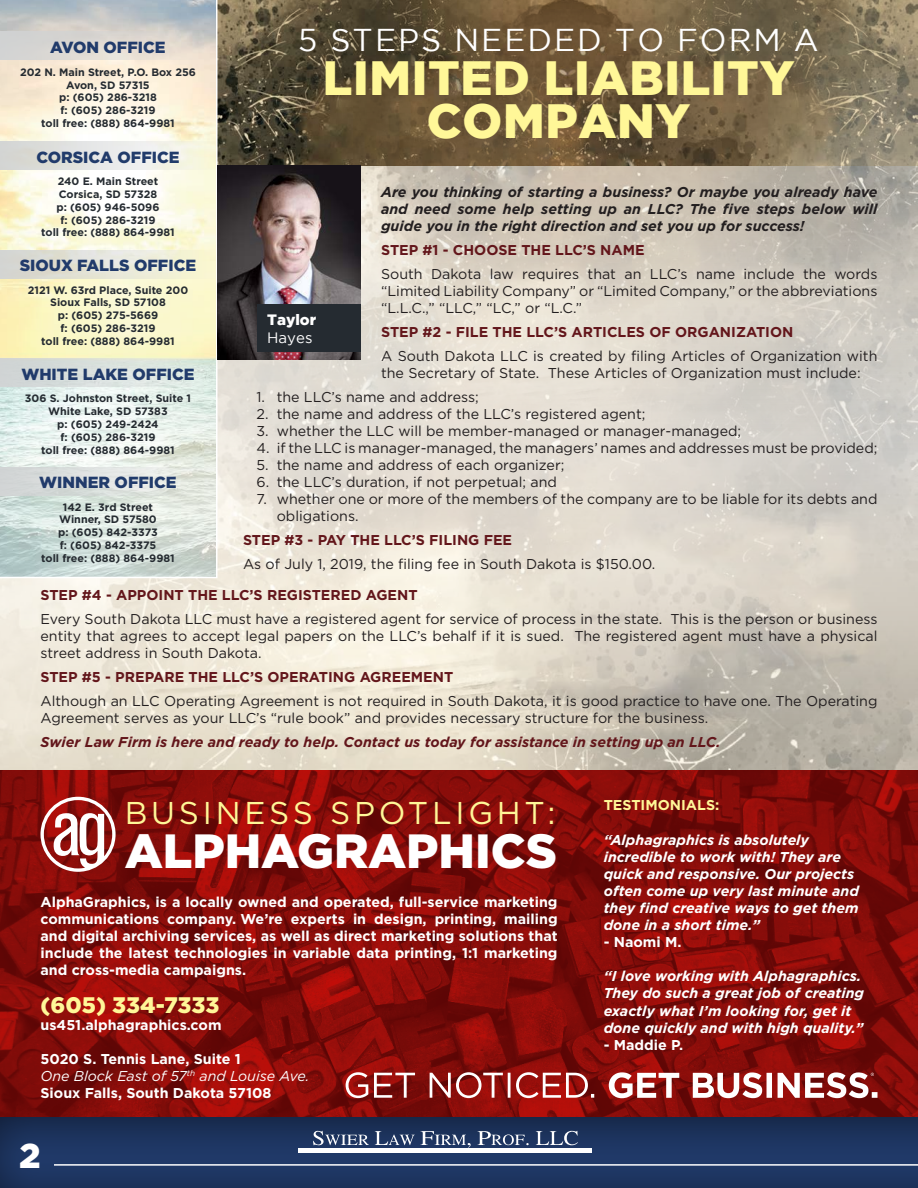
<style>
.page{position:relative;width:918px;height:1188px;background:#fff}
.page>*{position:absolute;margin:0;border:0;box-sizing:border-box;transform-origin:0 0}
.t1{font:900 48px/43.5px "Gotham";letter-spacing:.015em;color:#fff798;text-align:center}
.t2{font:900 48px "Gotham";color:#fff}
.t3{font:900 34.5px "Gotham";color:#fff}
.t4{font:31.5px "Gotham";letter-spacing:.065em;color:#fff}
.t5{font:31.5px "Gotham";letter-spacing:.12em;color:#fff798}
.t6{font:900 22.5px "Gotham";color:#fff798}
.t7{font:900 16.05px "Gotham";color:#213b6b}
.t8{font:900 15px "Gotham";color:#fff}
.t9{font:15px "Gotham";color:#fff}
.t10{font:14.25px/17.1px "Gotham";color:#231f20}
.t11{font:700 14.25px/17.1px "Gotham";color:#fff;text-align:justify}
.t12{font:italic 700 14.25px/17.1px "Gotham";color:#fff}
.t13{font:700 14.25px "Gotham";color:#63161b}
.t14{font:italic 700 14.25px/17.1px "Gotham";color:#231f20;text-align:justify}
.t15{font:italic 700 14.25px "Gotham";color:#63161b}
.t16{font:700 14.25px "Gotham";color:#fff798}
.t17{font:700 10.8px/12.9px "Gotham";color:#252b31;text-align:center}
.s1{font-weight:400;font-style:italic}
</style>
<div class="page">
<img style="left:0;top:771px;width:918px;height:343px">
<img style="left:0;top:165px;width:918px;height:604px">
<img style="left:917px;top:165px;width:1px;height:149px">
<img style="left:218px;top:0;width:700px;height:165px">
<svg style="left:0;top:0;width:218px;height:579px"></svg>
<div style="left:0;top:1114px;width:918px;height:74px;background:#231f20;opacity:.75"></div>
<hr style="left:54px;top:1164px;width:864px;height:2px;background:#fff">
<hr style="left:298px;top:1148px;width:294px;height:4px;background:#fff">
<svg style="left:313px;top:1131px;width:56px;height:14px"></svg>
<svg style="left:375px;top:1131px;width:40px;height:14px"></svg>
<svg style="left:421px;top:1131px;width:50px;height:17px"></svg>
<svg style="left:478px;top:1131px;width:51px;height:14px"></svg>
<svg style="left:536px;top:1131px;width:42px;height:14px"></svg>
<svg style="left:0;top:32px;width:216px;height:28px;fill:#ddd7d2"></svg>
<svg style="left:0;top:250px;width:216px;height:28px"></svg>
<svg style="left:0;top:141px;width:216px;height:28px"></svg>
<div style="left:0;top:359px;width:216px;height:28px;background:linear-gradient(to right,#d1d5d6,#e0ece4)"></div>
<svg style="left:0;top:468px;width:216px;height:28px"></svg>
<img style="left:218px;top:165px;width:143px;height:195px">
<div style="left:257px;top:305px;width:104px;height:47px;background:#252b31"></div>
<svg style="left:40px;top:797px;width:76px;height:75px"></svg>
<svg style="left:346px;top:1072px;width:248px;height:26px"></svg>
<svg style="left:609px;top:1072px;width:268px;height:26px"></svg>
<p class="t7" style="left:50px;top:37px;width:117px">AVON OFFICE</p>
<p class="t17" style="left:20px;top:65px;width:177px">202 N. Main Street, P.O. Box 256<br>Avon, SD 57315<br>p: (605) 286-3218<br>f: (605) 286-3219<br>toll free: (888) 864-9981</p>
<h3 class="t4" style="left:298px;top:23px;width:522px">5 STEPS NEEDED TO FORM A</h3>
<h1 class="t1" style="left:323px;top:55px;width:473px">LIMITED LIABILITY<br>COMPANY</h1>
<p class="t7" style="left:36px;top:146px;width:145px">CORSICA OFFICE</p>
<p class="t17" style="left:41px;top:175px;width:135px">240 E. Main Street<br>Corsica, SD 57328<br>p: (605) 946-5096<br>f: (605) 286-3219<br>toll free: (888) 864-9981</p>
<p class="t14" style="left:381px;top:183px;width:498px">Are you thinking of starting a business? Or maybe you already have and need some help setting up an LLC? The five steps below will guide you in the right direction and set you up for success!</p>
<p class="t13" style="left:381px;top:240px;width:265px">STEP #1 - CHOOSE THE LLC’S NAME</p>
<p class="t10" style="left:381px;top:265px;width:498px;text-align:justify">South Dakota law requires that an LLC’s name include the words “Limited Liability Company” or “Limited Company,” or the abbreviations “L.L.C.,” “LLC,” “LC,” or “L.C.”</p>
<p class="t13" style="left:381px;top:322px;width:414px">STEP #2 - FILE THE LLC’S ARTICLES OF ORGANIZATION</p>
<p class="t10" style="left:381px;top:347px;width:498px">A South Dakota LLC is created by filing Articles of Organization with the Secretary of State. These Articles of Organization must include:</p>
<p class="t10" style="left:257px;top:388px;width:224px">1. the LLC’s name and address;</p>
<p class="t10" style="left:257px;top:405px;width:390px">2. the name and address of the LLC’s registered agent;</p>
<p class="t10" style="left:257px;top:422px;width:486px">3. whether the LLC will be member-managed or manager-managed;</p>
<p class="t10" style="left:257px;top:439px;width:623px">4. if the LLC is manager-managed, the managers’ names and addresses must be provided;</p>
<p class="t10" style="left:257px;top:456px;width:309px">5. the name and address of each organizer;</p>
<p class="t10" style="left:257px;top:473px;width:302px">6. the LLC’s duration, if not perpetual; and</p>
<p class="t10" style="left:277px;top:490px;width:602px;text-indent:-20px">7. whether one or more of the members of the company are to be liable for its debts and obligations.</p>
<p class="t13" style="left:243px;top:531px;width:271px">STEP #3 - PAY THE LLC’S FILING FEE</p>
<p class="t10" style="left:243px;top:555px;width:414px">As of July 1, 2019, the filing fee in South Dakota is $150.00.</p>
<p class="t13" style="left:40px;top:586px;width:379px">STEP #4 - APPOINT THE LLC’S REGISTERED AGENT</p>
<p class="t10" style="left:40px;top:610px;width:839px;text-align:justify">Every South Dakota LLC must have a registered agent for service of process in the state. This is the person or business entity that agrees to accept legal papers on the LLC’s behalf if it is sued. The registered agent must have a physical street address in South Dakota.</p>
<p class="t13" style="left:40px;top:667px;width:414px">STEP #5 - PREPARE THE LLC’S OPERATING AGREEMENT</p>
<p class="t10" style="left:40px;top:692px;width:839px">Although an LLC Operating Agreement is not required in South Dakota, it is good practice to have one. The Operating<br>Agreement serves as your LLC’s “rule book” and provides necessary structure for the business.</p>
<p class="t15" style="left:40px;top:732px;width:682px">Swier Law Firm is here and ready to help. Contact us today for assistance in setting up an LLC.</p>
<p class="t7" style="left:20px;top:255px;width:178px">SIOUX FALLS OFFICE</p>
<p class="t17" style="left:28px;top:283px;width:162px">2121 W. 63rd Place, Suite 200<br>Sioux Falls, SD 57108<br>p: (605) 275-5669<br>f: (605) 286-3219<br>toll free: (888) 864-9981</p>
<p class="t8" style="left:267px;top:311px;width:51px">Taylor</p>
<p class="t9" style="left:267px;top:329px;width:47px">Hayes</p>
<p class="t7" style="left:21px;top:363px;width:175px">WHITE LAKE OFFICE</p>
<p class="t17" style="left:25px;top:392px;width:168px">306 S. Johnston Street, Suite 1<br>White Lake, SD 57383<br>p: (605) 249-2424<br>f: (605) 286-3219<br>toll free: (888) 864-9981</p>
<p class="t7" style="left:39px;top:472px;width:139px">WINNER OFFICE</p>
<p class="t17" style="left:41px;top:500px;width:135px">142 E. 3rd Street<br>Winner, SD 57580<br>p: (605) 842-3373<br>f: (605) 842-3375<br>toll free: (888) 864-9981</p>
<h3 class="t5" style="left:125px;top:793px;width:432px">BUSINESS SPOTLIGHT:</h3>
<h1 class="t2" style="left:125px;top:818px;width:434px">ALPHAGRAPHICS</h1>
<p class="t11" style="left:40px;top:893px;width:519px">AlphaGraphics, is a locally owned and operated, full-service marketing communications company. We’re experts in design, printing, mailing and digital archiving services, as well as direct marketing solutions that include the latest technologies in variable data printing, 1:1 marketing and cross-media campaigns.</p>
<h3 class="t6" style="left:40px;top:989px;width:180px">(605) 334-7333</h3>
<p class="t11" style="left:40px;top:1016px;width:183px">us451.alphagraphics.com</p>
<p class="t11" style="left:40px;top:1050px;width:270px;text-align:left">5020 S. Tennis Lane, Suite 1<br><span class="s1">One Block East of 57</span><sup>th</sup> <span class="s1">and Louise Ave.<br></span>Sioux Falls, South Dakota 57108</p>
<h2 class="t3" style="left:19px;top:1132px;width:23px">2</h2>
<p class="t16" style="left:604px;top:796px;width:117px">TESTIMONIALS:</p>
<p class="t12" style="left:604px;top:831px;width:257px">“Alphagraphics is absolutely incredible to work with! They are quick and responsive. Our projects often come up very last minute and they find creative ways to get them done in a short time.”</p>
<p class="t11" style="left:604px;top:933px;width:79px">- Naomi M.</p>
<p class="t12" style="left:604px;top:968px;width:262px">“I love working with Alphagraphics.<br>They do such a great job of creating exactly what I’m looking for, get it done quickly and with high quality.”</p>
<p class="t11" style="left:604px;top:1036px;width:81px">- Maddie P.</p>
</div>
